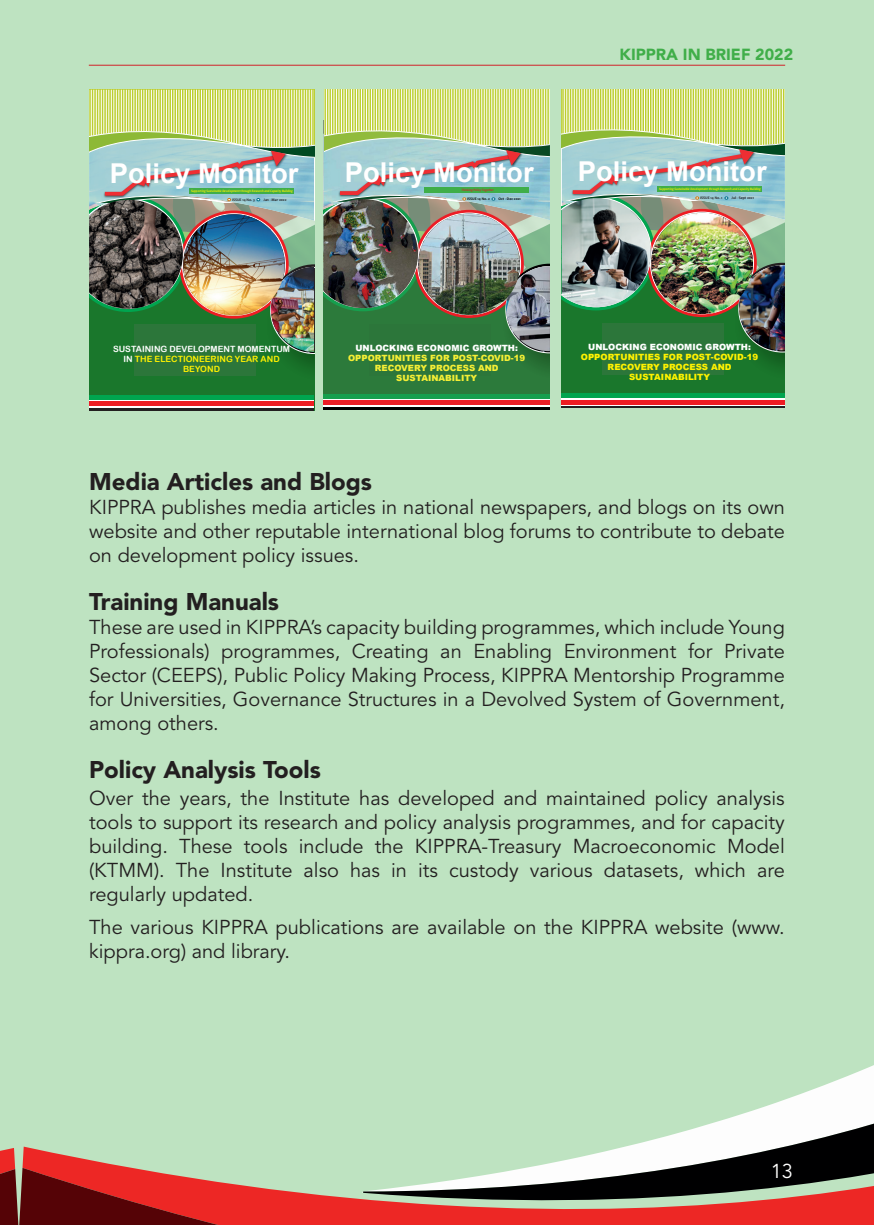
<style>
.page{position:relative;width:874px;height:1225px;background:#fff}
.page>*{position:absolute;margin:0;border:0;box-sizing:border-box;transform-origin:0 0}
.t1{font:700 27.4px "Arial";color:#fff}
.t2{font:900 24px "Avenir LT Std";color:#231f20}
.t3{font:20px/24px "Avenir LT Std";color:#231f20;text-align:justify}
.t4{font:20px "Avenir LT Std";color:#fff}
.t5{font:900 16px "Avenir LT Std";color:#40ae49}
.t6{font:10.2px/12.2px "Avenir";color:#fff101;text-align:center;scale:.93 1}
.t7{font:700 10.2px "Aachen";color:#fff;scale:.93 1}
.t8{font:10.2px/12.2px "Avenir";color:#f5ee35;text-align:center;scale:.93 1}
.t9{font:8.6px/9.8px "Arial Rounded MT Bold";color:#fff;text-align:center}
.t10{font:900 8.6px/9.8px "Arial";color:#f5ee35;text-align:center}
.t11{font:900 8.6px/9.8px "Arial";color:#fff101;text-align:center}
.t12{font:900 8.6px "Arial";color:#fff}
.t13{font:700 3.8px "Candara";color:#231f20}
.t14{font:700 3.8px "Candara";color:#000001}
.t15{font:italic 700 3.4px "Candara";color:#fff101;scale:.92 1}
.t16{font:italic 700 3.4px "Candara";color:#d2222a;scale:.92 1}
.s1{color:#fff101}
</style>
<div class="page">
<div style="left:0;top:0;width:873px;height:1225px;background:#bee3c1"></div>
<img style="left:0;top:1148px;width:10px;height:21px">
<img style="left:0;top:1169px;width:10px;height:56px">
<svg style="left:795px;top:1065px;width:78px;height:31px"></svg>
<img style="left:10px;top:1096px;width:863px;height:129px">
<img style="left:13px;top:1167px;width:644px;height:58px">
<hr style="left:89px;top:65px;width:695px;height:1px;background:#d1232a">
<img style="left:89px;top:89px;width:460px;height:322px">
<div style="left:424px;top:187px;width:104px;height:6px;background:#3fae49"></div>
<div style="left:369px;top:324px;width:121px;height:52px;background:#2c763a"></div>
<img style="left:505px;top:266px;width:44px;height:85px">
<img style="left:418px;top:213px;width:101px;height:102px;border-radius:50px">
<img style="left:323px;top:199px;width:94px;height:109px">
<img style="left:561px;top:89px;width:224px;height:319px">
<h1 class="t1" style="left:110px;top:154px;width:190px">Policy Monitor</h1>
<p class="t15" style="left:191px;top:188px;width:112px">Supporting Sustainable Development through Research and Capacity Building</p>
<p class="t13" style="left:232px;top:197px;width:24px">ISSUE 14 No. 3</p>
<p class="t13" style="left:263px;top:197px;width:25px">Jan - Mar 2022</p>
<h1 class="t1" style="left:345px;top:154px;width:190px">Policy Monitor</h1>
<p class="t16" style="left:461px;top:188px;width:37px">Thinking Policy Together</p>
<p class="t14" style="left:467px;top:197px;width:24px">ISSUE 14 No. 2</p>
<p class="t14" style="left:498px;top:196px;width:24px">Oct - Dec 2021</p>
<p class="t5" style="left:619px;top:45px;width:175px">KIPPRA IN BRIEF 2022</p>
<h1 class="t1" style="left:577px;top:153px;width:190px">Policy Monitor</h1>
<p class="t15" style="left:658px;top:187px;width:112px">Supporting Sustainable Development through Research and Capacity Building</p>
<p class="t13" style="left:699px;top:196px;width:24px">ISSUE 14 No. 1</p>
<p class="t13" style="left:731px;top:196px;width:24px">Jul - Sept 2021</p>
<p class="t7" style="left:140px;top:336px;width:116px">CHALLENGES UNDER</p>
<p class="t6" style="left:142px;top:351px;width:113px">DEVOLVED SYSTEM OF<br>GOVERNMENT</p>
<p class="t9" style="left:113px;top:344px;width:178px">SUSTAINING DEVELOPMENT MOMENTUM<br>IN <span class="s1">THE ELECTIONEERING YEAR AND<br>BEYOND</span></p>
<p class="t7" style="left:375px;top:336px;width:116px">CHALLENGES UNDER</p>
<p class="t8" style="left:377px;top:350px;width:113px">DEVOLVED SYSTEM OF<br>GOVERNMENT</p>
<p class="t12" style="left:355px;top:342px;width:164px">UNLOCKING ECONOMIC GROWTH:</p>
<p class="t10" style="left:348px;top:353px;width:179px">OPPORTUNITIES FOR POST-COVID-19<br>RECOVERY PROCESS AND<br>SUSTAINABILITY</p>
<p class="t7" style="left:608px;top:335px;width:116px">CHALLENGES UNDER</p>
<p class="t6" style="left:609px;top:349px;width:113px">DEVOLVED SYSTEM OF<br>GOVERNMENT</p>
<p class="t12" style="left:588px;top:341px;width:164px">UNLOCKING ECONOMIC GROWTH:</p>
<p class="t11" style="left:580px;top:352px;width:179px">OPPORTUNITIES FOR POST-COVID-19<br>RECOVERY PROCESS AND<br>SUSTAINABILITY</p>
<p class="t2" style="left:89px;top:467px;width:284px">Media Articles and Blogs</p>
<p class="t3" style="left:89px;top:496px;width:697px">KIPPRA publishes media articles in national newspapers, and blogs on its own website and other reputable international blog forums to contribute to debate on development policy issues.</p>
<p class="t2" style="left:89px;top:587px;width:191px">Training Manuals</p>
<p class="t3" style="left:89px;top:616px;width:697px">These are used in KIPPRA’s capacity building programmes, which include Young Professionals) programmes, Creating an Enabling Environment for Private Sector (CEEPS), Public Policy Making Process, KIPPRA Mentorship Programme for Universities, Governance Structures in a Devolved System of Government, among others.</p>
<p class="t2" style="left:89px;top:755px;width:233px">Policy Analysis Tools</p>
<p class="t3" style="left:89px;top:787px;width:697px">Over the years, the Institute has developed and maintained policy analysis tools to support its research and policy analysis programmes, and for capacity building. These tools include the KIPPRA-Treasury Macroeconomic Model (KTMM). The Institute also has in its custody various datasets, which are regularly updated.</p>
<p class="t3" style="left:89px;top:915px;width:697px">The various KIPPRA publications are available on the KIPPRA website (www. kippra.org) and library.</p>
<p class="t4" style="left:770px;top:1159px;width:24px">13</p>
</div>
